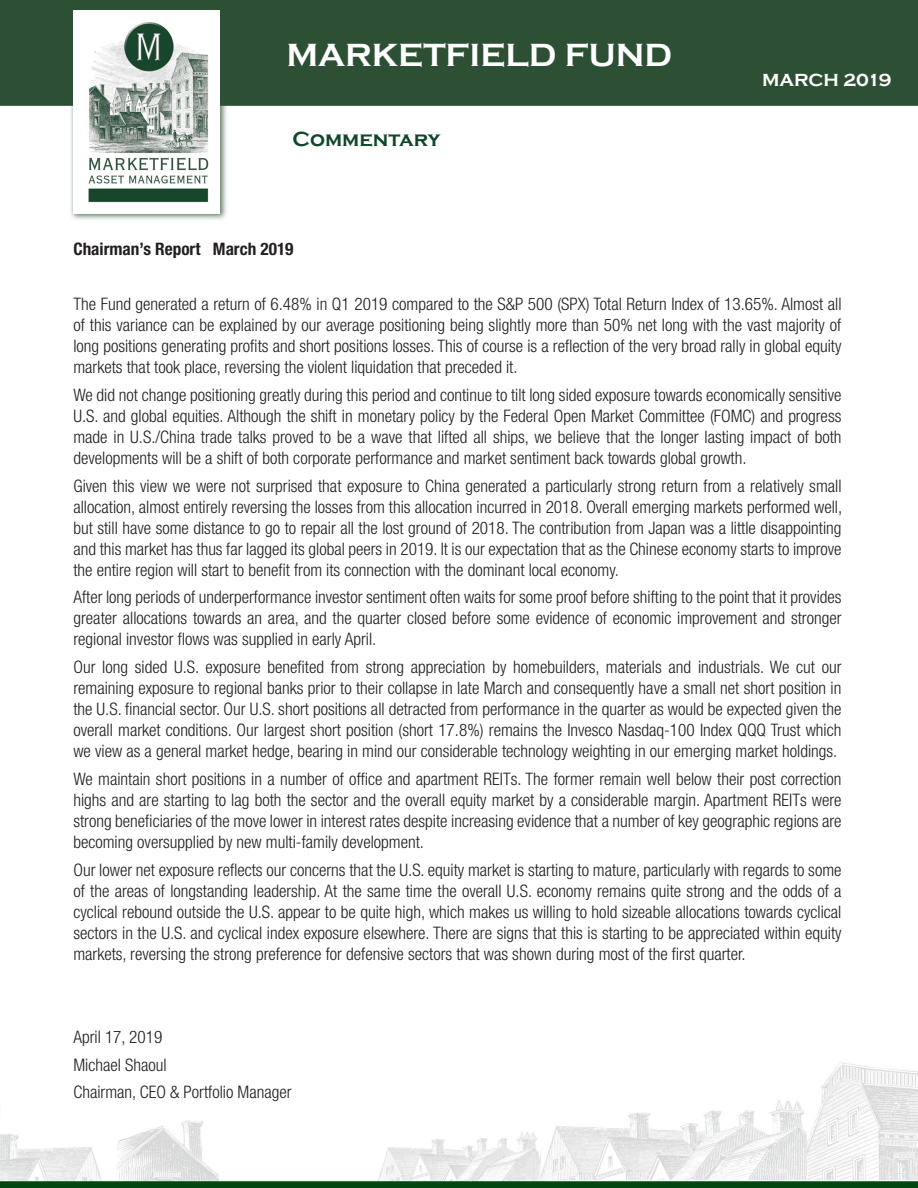
<style>
.page{position:relative;width:918px;height:1188px;background:#fff}
.page>*{position:absolute;margin:0;border:0;box-sizing:border-box;transform-origin:0 0}
.Date{font:700 33px "Copperplate Gothic";color:#fff}
.Heading_3{font:700 21px "Copperplate Gothic";color:#10472c}
.Date-2{font:700 18px "Copperplate Gothic";letter-spacing:-.01em;color:#fff}
.perf_disclosure{font:300 condensed 17.25px/21px "Helvetica Neue";color:#231f20;text-align:justify}
.perf_disclosure-2{font:700 condensed 17.25px "Helvetica Neue";color:#231f20}
</style>
<div class="page">
<img style="left:0;top:1062px;width:918px;height:126px">
<div style="left:0;top:0;width:918px;height:106px;background:#2d5035"></div>
<div style="left:70px;top:7px;width:158px;height:214px;background:#2d5035;opacity:.75"></div>
<div style="left:73px;top:11px;width:147px;height:203px;background:#fff"></div>
<img style="left:88px;top:22px;width:121px;height:181px">
<p class="Date" style="left:286px;top:37px;width:387px">MARKETFIELD FUND</p>
<p class="Heading_3" style="left:292px;top:128px;width:149px">Commentary</p>
<p class="Date-2" style="left:762px;top:70px;width:131px">MARCH 2019</p>
<p class="perf_disclosure-2" style="left:73px;top:238px;width:222px">Chairman’s Report March 2019</p>
<p class="perf_disclosure" style="left:73px;top:293px;width:770px">The Fund generated a return of 6.48% in Q1 2019 compared to the S&amp;P 500 (SPX) Total Return Index of 13.65%. Almost all of this variance can be explained by our average positioning being slightly more than 50% net long with the vast majority of long positions generating profits and short positions losses. This of course is a reflection of the very broad rally in global equity markets that took place, reversing the violent liquidation that preceded it.</p>
<p class="perf_disclosure" style="left:73px;top:384px;width:770px">We did not change positioning greatly during this period and continue to tilt long sided exposure towards economically sensitive U.S. and global equities. Although the shift in monetary policy by the Federal Open Market Committee (FOMC) and progress made in U.S./China trade talks proved to be a wave that lifted all ships, we believe that the longer lasting impact of both developments will be a shift of both corporate performance and market sentiment back towards global growth.</p>
<p class="perf_disclosure" style="left:73px;top:475px;width:770px">Given this view we were not surprised that exposure to China generated a particularly strong return from a relatively small allocation, almost entirely reversing the losses from this allocation incurred in 2018. Overall emerging markets performed well, but still have some distance to go to repair all the lost ground of 2018. The contribution from Japan was a little disappointing and this market has thus far lagged its global peers in 2019. It is our expectation that as the Chinese economy starts to improve the entire region will start to benefit from its connection with the dominant local economy.</p>
<p class="perf_disclosure" style="left:73px;top:587px;width:770px">After long periods of underperformance investor sentiment often waits for some proof before shifting to the point that it provides greater allocations towards an area, and the quarter closed before some evidence of economic improvement and stronger regional investor flows was supplied in early April.</p>
<p class="perf_disclosure" style="left:73px;top:656px;width:770px">Our long sided U.S. exposure benefited from strong appreciation by homebuilders, materials and industrials. We cut our remaining exposure to regional banks prior to their collapse in late March and consequently have a small net short position in the U.S. financial sector. Our U.S. short positions all detracted from performance in the quarter as would be expected given the overall market conditions. Our largest short position (short 17.8%) remains the Invesco Nasdaq-100 Index QQQ Trust which we view as a general market hedge, bearing in mind our considerable technology weighting in our emerging market holdings.</p>
<p class="perf_disclosure" style="left:73px;top:768px;width:770px">We maintain short positions in a number of office and apartment REITs. The former remain well below their post correction highs and are starting to lag both the sector and the overall equity market by a considerable margin. Apartment REITs were strong beneficiaries of the move lower in interest rates despite increasing evidence that a number of key geographic regions are becoming oversupplied by new multi-family development.</p>
<p class="perf_disclosure" style="left:73px;top:859px;width:770px">Our lower net exposure reflects our concerns that the U.S. equity market is starting to mature, particularly with regards to some of the areas of longstanding leadership. At the same time the overall U.S. economy remains quite strong and the odds of a cyclical rebound outside the U.S. appear to be quite high, which makes us willing to hold sizeable allocations towards cyclical sectors in the U.S. and cyclical index exposure elsewhere. There are signs that this is starting to be appreciated within equity markets, reversing the strong preference for defensive sectors that was shown during most of the first quarter.</p>
<p class="perf_disclosure" style="left:73px;top:1026px;width:90px">April 17, 2019</p>
<p class="perf_disclosure" style="left:73px;top:1054px;width:95px">Michael Shaoul</p>
<p class="perf_disclosure" style="left:73px;top:1082px;width:220px">Chairman, CEO &amp; Portfolio Manager</p>
</div>
